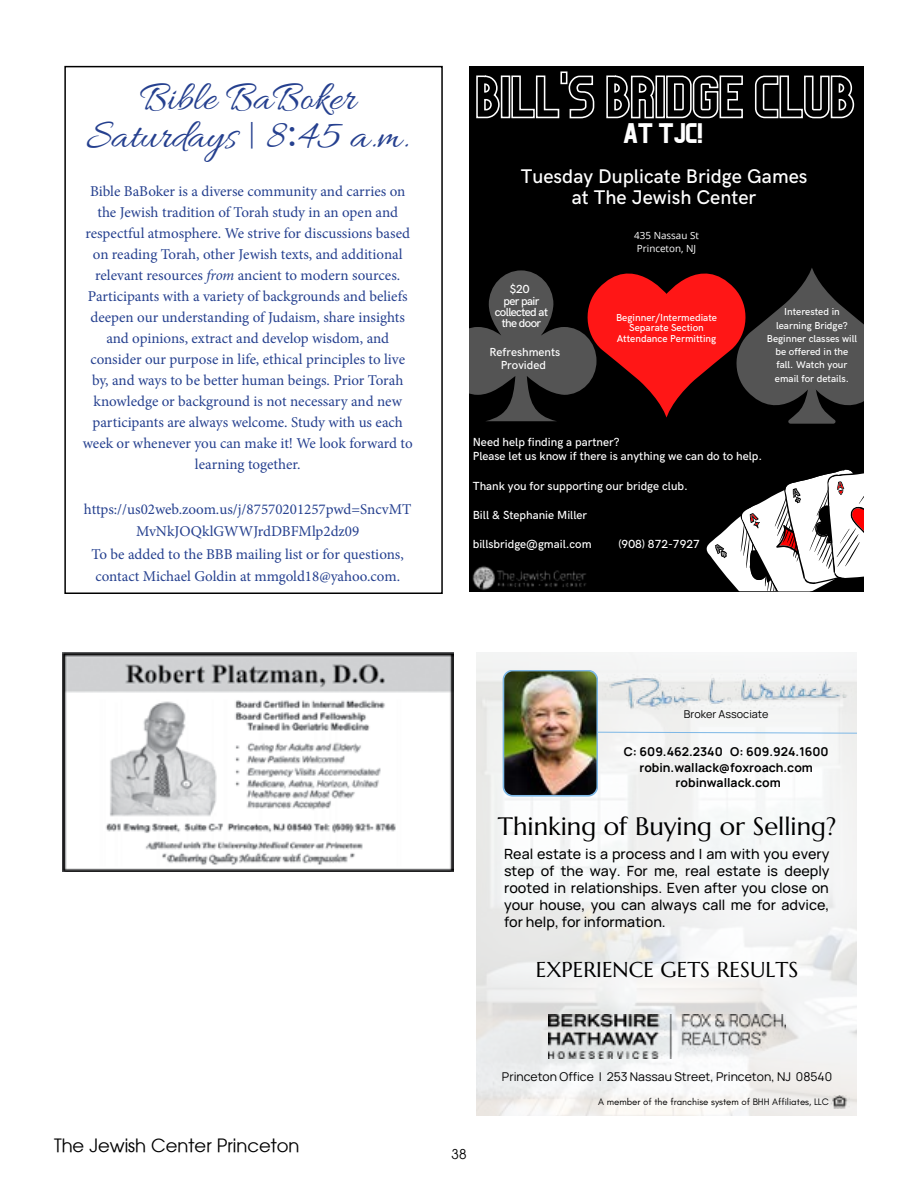
<style>
.page{position:relative;width:918px;height:1188px;background:#fff}
.page>*{position:absolute;margin:0;border:0;box-sizing:border-box;transform-origin:0 0}
.t1{font:42px/37.5px "Allura";color:#25408f;text-align:center}
.t2{font:26.25px "Organic";color:#fff}
.t3{font:25.2px "Marcellus";color:#000}
.t4{font:21.45px "Marcellus";color:#000}
.t5{font:500 19.8px/21px "HK Grotesk";color:#fff;text-align:center}
.t6{font:18px "Moderne";color:#000}
.t7{font:15px/21px "Minion Pro";color:#25408f;text-align:center}
.t8{font:500 14.1px/17.1px "Manrope";color:#000;text-align:justify}
.t9{font:13.5px "Moderne";color:#000}
.t10{font:700 12.15px "Manrope";color:#000}
.t11{font:12.15px "Manrope";color:#000}
.t12{font:500 11.7px/12.8px "HK Grotesk";color:#fff;text-align:center}
.t13{font:500 11.7px/11.9px "HK Grotesk";letter-spacing:-.05em;color:#fff;text-align:center}
.t14{font:10.8px "Manrope";color:#000}
.t15{font:500 10.05px/13.2px "HK Grotesk";color:#fff;text-align:center}
.t16{font:9.9px/13.8px "Open Sans";color:#fff}
.t17{font:9.6px "Glacial Indifference";color:#000}
.s1{font-family:"Times"}
.s2{font-style:italic}
</style>
<div class="page">
<div style="left:469px;top:66px;width:395px;height:525px;background:#000"></div>
<svg style="left:706px;top:469px;width:158px;height:122px"></svg>
<svg style="left:845px;top:542px;width:15px;height:24px"></svg>
<img style="left:472px;top:566px;width:114px;height:24px">
<svg style="left:469px;top:268px;width:395px;height:156px"></svg>
<svg style="left:476px;top:71px;width:379px;height:48px"></svg>
<div style="left:64px;top:66px;width:379px;height:528px;border:2px solid #000"></div>
<img style="left:476px;top:652px;width:381px;height:464px">
<img style="left:503px;top:670px;width:354px;height:127px">
<img style="left:602px;top:675px;width:255px;height:39px">
<img style="left:830px;top:1095px;width:19px;height:13px">
<img style="left:549px;top:1015px;width:236px;height:43px">
<img style="left:63px;top:652px;width:390px;height:219px">
<h1 class="t1" style="left:86px;top:82px;width:324px">Bible BaBoker<br>Saturdays | 8<span class="s1">:</span>45 a.m.</h1>
<p class="t7" style="left:83px;top:180px;width:331px">Bible BaBoker is a diverse community and carries on the Jewish tradition of Torah study in an open and respectful atmosphere. We strive for discussions based on reading Torah, other Jewish texts, and additional relevant resources <span class="s2">from</span> ancient to modern sources.<br>Participants with a variety of backgrounds and beliefs deepen our understanding of Judaism, share insights and opinions, extract and develop wisdom, and consider our purpose in life, ethical principles to live by, and ways to be better human beings. Prior Torah knowledge or background is not necessary and new participants are always welcome. Study with us each week or whenever you can make it! We look forward to learning together.</p>
<p class="t7" style="left:84px;top:498px;width:329px;line-height:22.5px">https://us02web.zoom.us/j/87570201257pwd=SncvMT MvNkJOQklGWWJrdDBFMlp2dz09<br>To be added to the BBB mailing list or for questions, contact Michael Goldin at mmgold18@yahoo.com.</p>
<h2 class="t2" style="left:624px;top:113px;width:81px">at TJC!</h2>
<h3 class="t5" style="left:521px;top:164px;width:288px">Tuesday Duplicate Bridge Games at The Jewish Center</h3>
<p class="t16" style="left:634px;top:228px;width:66px">435 Nassau St<br>Princeton, NJ</p>
<p class="t13" style="left:503px;top:283px;width:38px">$20 per pair</p>
<p class="t13" style="left:495px;top:306px;width:55px;line-height:10.8px">collected at the door</p>
<p class="t12" style="left:489px;top:344px;width:72px">Refreshments<br>Provided</p>
<p class="t15" style="left:616px;top:311px;width:102px;line-height:10.5px">Beginner/Intermediate<br>Separate Section<br>Attendance Permitting</p>
<p class="t15" style="left:767px;top:305px;width:92px">Interested in learning Bridge?<br>Beginner classes will be offered in the fall. Watch your email for details.</p>
<p class="t12" style="left:473px;top:433px;width:291px;line-height:14.5px;text-align:left">Need help finding a partner?<br>Please let us know if there is anything we can do to help.</p>
<p class="t12" style="left:473px;top:478px;width:217px">Thank you for supporting our bridge club.</p>
<p class="t12" style="left:473px;top:507px;width:116px">Bill &amp; Stephanie Miller</p>
<p class="t12" style="left:473px;top:537px;width:120px">billsbridge@gmail.com</p>
<p class="t12" style="left:618px;top:537px;width:83px">(908) 872-7927</p>
<p class="t6" style="left:54px;top:1134px;width:247px">The Jewish Center Princeton</p>
<p class="t14" style="left:684px;top:706px;width:86px">Broker Associate</p>
<p class="t10" style="left:624px;top:743px;width:206px">C: 609.462.2340 O: 609.924.1600</p>
<p class="t10" style="left:676px;top:774px;width:107px">robinwallack.com</p>
<p class="t10" style="left:639px;top:759px;width:175px">robin.wallack@foxroach.com</p>
<h3 class="t3" style="left:498px;top:811px;width:340px">Thinking of Buying or Selling?</h3>
<p class="t8" style="left:504px;top:845px;width:327px">Real estate is a process and I am with you every step of the way. For me, real estate is deeply rooted in relationships. Even after you close on your house, you can always call me for advice, for help, for information.</p>
<h3 class="t4" style="left:536px;top:956px;width:264px">EXPERIENCE GETS RESULTS</h3>
<p class="t9" style="left:452px;top:1146px;width:16px">38</p>
<p class="t11" style="left:502px;top:1068px;width:332px">Princeton Office | 253 Nassau Street, Princeton, NJ 08540</p>
<p class="t17" style="left:598px;top:1096px;width:232px">A member of the franchise system of BHH Affiliates, LLC</p>
</div>
